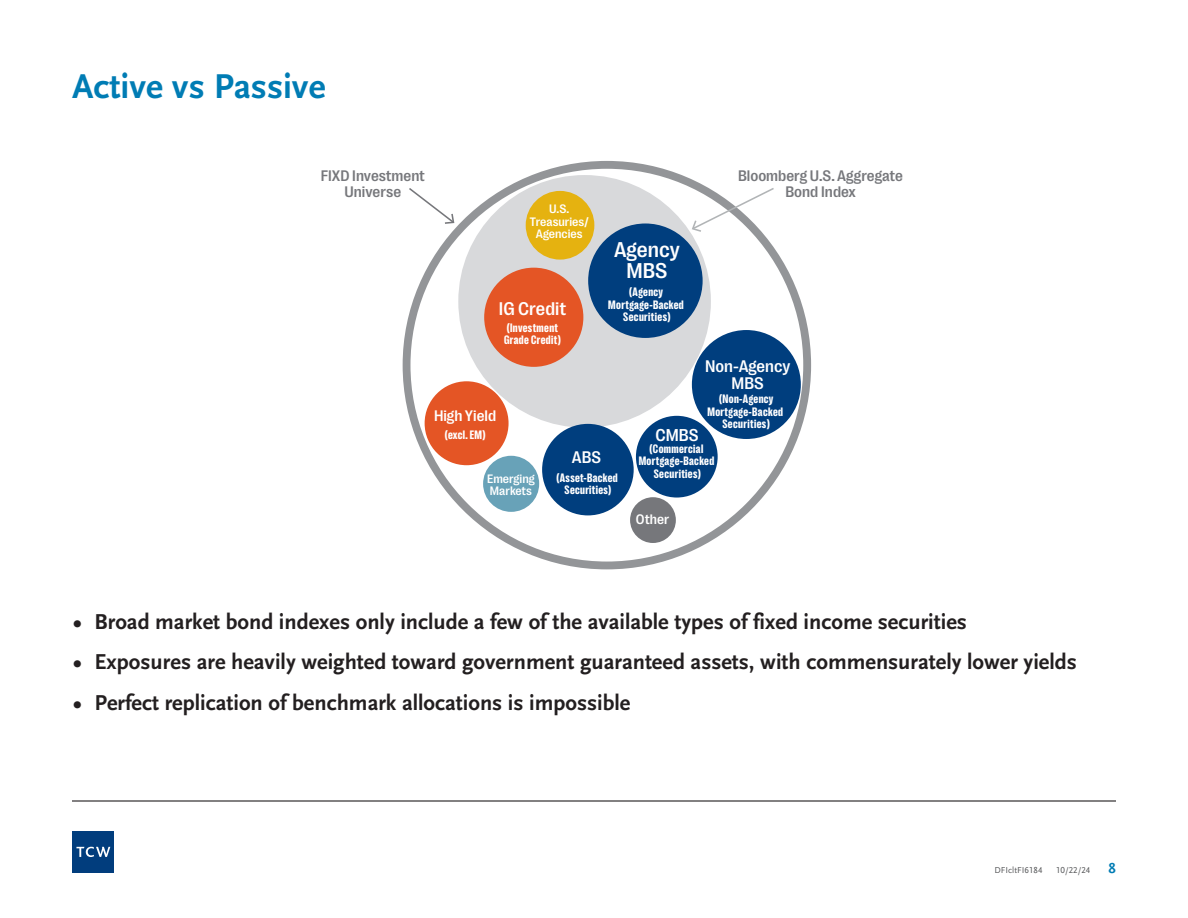
<style>
.page{position:relative;width:1188px;height:918px;background:#fff}
.page>*{position:absolute;margin:0;border:0;box-sizing:border-box;transform-origin:0 0}
.Subhead{font:36px "Scala Sans Bold LF";color:#007cb4}
.Subhead-2{font:22.5px "Scala Sans Bold LF";color:#231f20}
.t1{font:500 21.75px/21.8px "Right Grotesk";color:#fff;text-align:center}
.t2{font:500 18.75px "Right Grotesk";color:#fff}
.t3{font:500 17.4px "Right Grotesk";color:#fff}
.t4{font:500 17.1px/17.1px "Right Grotesk";color:#fff;text-align:center}
.t5{font:500 15.6px/15.6px "Right Grotesk";color:#76777b;text-align:center}
.t6{font:500 15.6px "Right Grotesk";color:#fff}
.t7{font:500 13.95px "Right Grotesk";color:#fff}
.t8{font:12.45px/12.5px "Right Grotesk Narrow Dark";letter-spacing:.03em;color:#fff;text-align:center}
.t9{font:500 12.45px/12.5px "Right Grotesk";color:#fff}
.t10{font:9px "Scala Sans Regular LF";color:#57585a}
.s1{font-family:"Scala Sans Bold LF";font-size:15px;color:#007cb4}
</style>
<div class="page">
<hr style="left:72px;top:800px;width:1044px;height:2px;background:#231f20">
<div style="left:72px;top:831px;width:42px;height:42px;background:#013d7d"></div>
<svg style="left:76px;top:847px;width:34px;height:10px"></svg>
<svg style="left:403px;top:161px;width:408px;height:408px"></svg>
<div style="left:458px;top:175px;width:253px;height:253px;background:#d8d9db;border-radius:50%"></div>
<div style="left:630px;top:497px;width:46px;height:46px;background:#76777b;border-radius:50%"></div>
<div style="left:483px;top:456px;width:56px;height:56px;background:#68a2b8;border-radius:50%"></div>
<div style="left:526px;top:191px;width:68px;height:69px;background:#e5b210;border-radius:50%"></div>
<div style="left:636px;top:416px;width:82px;height:82px;background:#003e7e;border-radius:50%"></div>
<div style="left:425px;top:381px;width:84px;height:84px;background:#e45525;border-radius:50%"></div>
<div style="left:542px;top:424px;width:92px;height:91px;background:#003e7e;border-radius:50%"></div>
<div style="left:484px;top:268px;width:99px;height:99px;background:#e45525;border-radius:50%"></div>
<div style="left:692px;top:330px;width:109px;height:109px;background:#003e7e;border-radius:50%"></div>
<div style="left:588px;top:223px;width:115px;height:115px;background:#003e7e;border-radius:50%"></div>
<svg style="left:407px;top:186px;width:48px;height:38px"></svg>
<svg style="left:691px;top:186px;width:85px;height:46px"></svg>
<p class="Subhead" style="left:72px;top:67px;width:255px">Active vs Passive</p>
<p class="t5" style="left:321px;top:168px;width:106px">FIXD Investment<br>Universe</p>
<p class="t9" style="left:530px;top:203px;width:60px;text-align:center">U.S.<br>Treasuries/<br>Agencies</p>
<p class="t2" style="left:499px;top:298px;width:69px">IG Credit</p>
<p class="t8" style="left:504px;top:322px;width:58px;text-align:left">(Investment<br>Grade Credit)</p>
<p class="t6" style="left:434px;top:408px;width:64px">High Yield</p>
<p class="t8" style="left:445px;top:428px;width:42px">(excl. EM)</p>
<p class="t5" style="left:738px;top:168px;width:167px">Bloomberg U.S. Aggregate<br>Bond Index</p>
<p class="t1" style="left:614px;top:238px;width:67px">Agency<br>MBS</p>
<p class="t8" style="left:608px;top:286px;width:77px">(Agency<br>Mortgage-Backed<br>Securities)</p>
<p class="t3" style="left:655px;top:425px;width:45px">CMBS</p>
<p class="t4" style="left:705px;top:357px;width:87px">Non-Agency<br>MBS</p>
<p class="t8" style="left:708px;top:393px;width:77px">(Non-Agency<br>Mortgage-Backed<br>Securities)</p>
<p class="t9" style="left:487px;top:472px;width:49px">Emerging<br>Markets</p>
<p class="t4" style="left:572px;top:449px;width:31px">ABS</p>
<p class="t8" style="left:556px;top:471px;width:63px">(Asset-Backed<br>Securities)</p>
<p class="t8" style="left:639px;top:442px;width:77px">(Commercial<br>Mortgage-Backed<br>Securities)</p>
<p class="t7" style="left:636px;top:511px;width:35px">Other</p>
<p class="Subhead-2" style="left:74px;top:609px;width:895px">• Broad market bond indexes only include a few of the available types of fixed income securities</p>
<p class="Subhead-2" style="left:74px;top:650px;width:1005px">• Exposures are heavily weighted toward government guaranteed assets, with commensurately lower yields</p>
<p class="Subhead-2" style="left:74px;top:690px;width:558px">• Perfect replication of benchmark allocations is impossible</p>
<p class="t10" style="left:995px;top:865px;width:50px">DFIcltFI6184</p>
<p class="t10" style="left:1056px;top:865px;width:61px">10/22/24 <span class="s1">8</span></p>
</div>
